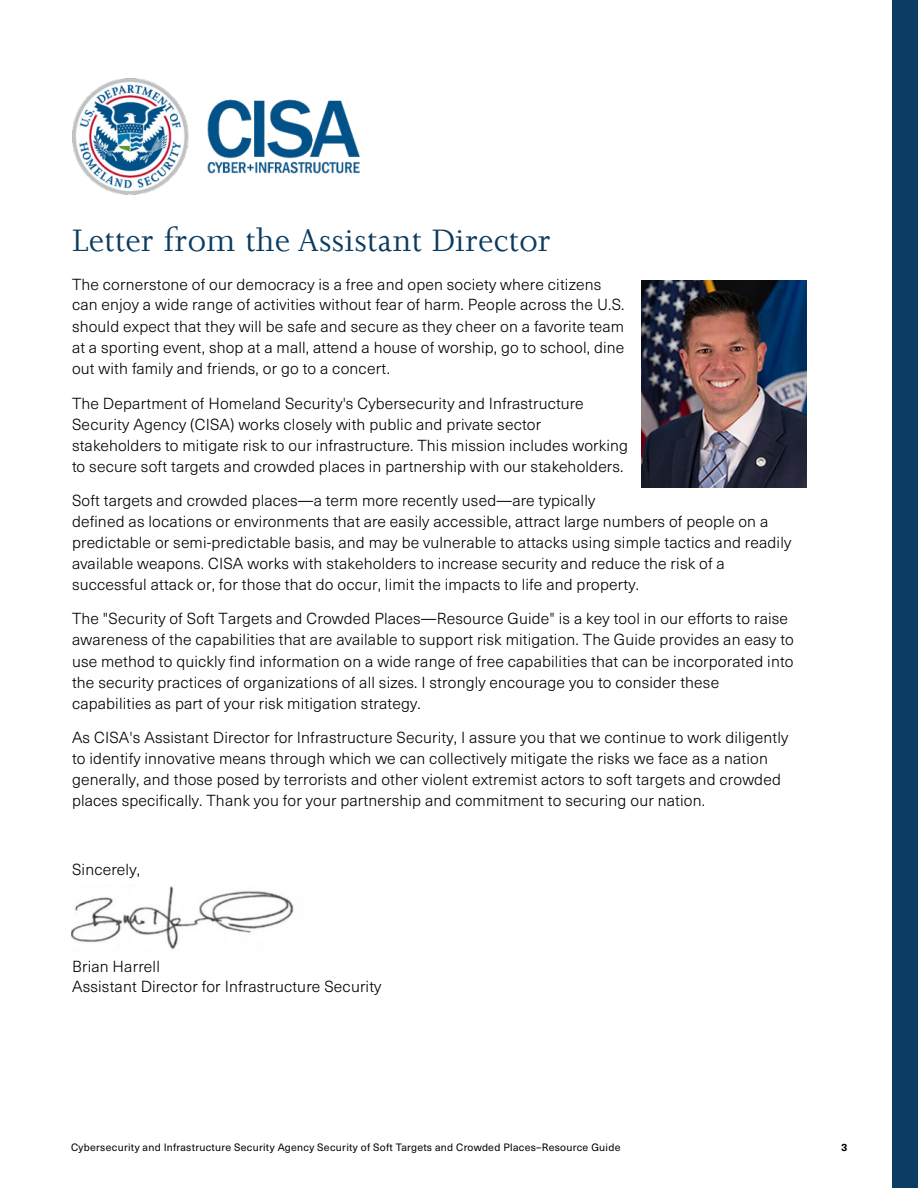
<style>
.page{position:relative;width:918px;height:1188px;background:#fff}
.page>*{position:absolute;margin:0;border:0;box-sizing:border-box;transform-origin:0 0}
.t1{font:36px "Joanna";letter-spacing:.01em;color:#0c3b60}
.t2{font:300 15.75px/21.1px "Neue Haas Unica W1 G";letter-spacing:.01em;color:#000}
.t3{font:10.5px "Neue Haas Unica W1 G";letter-spacing:.025em;color:#000}
.t4{font:700 10.5px "Neue Haas Unica W1 G";color:#000}
</style>
<div class="page">
<div style="left:892px;top:0;width:26px;height:1188px;background:#0b3c61"></div>
<img style="left:72px;top:78px;width:288px;height:117px">
<img style="left:71px;top:886px;width:223px;height:63px">
<img style="left:641px;top:281px;width:166px;height:207px">
<p class="t1" style="left:72px;top:219px;width:480px">Letter from the Assistant Director</p>
<p class="t2" style="left:72px;top:273px;width:554px">The cornerstone of our democracy is a free and open society where citizens can enjoy a wide range of activities without fear of harm. People across the U.S. should expect that they will be safe and secure as they cheer on a favorite team at a sporting event, shop at a mall, attend a house of worship, go to school, dine out with family and friends, or go to a concert.</p>
<p class="t2" style="left:72px;top:392px;width:558px">The Department of Homeland Security's Cybersecurity and Infrastructure Security Agency (CISA) works closely with public and private sector stakeholders to mitigate risk to our infrastructure. This mission includes working to secure soft targets and crowded places in partnership with our stakeholders.</p>
<p class="t2" style="left:72px;top:490px;width:721px">Soft targets and crowded places—a term more recently used—are typically<br>defined as locations or environments that are easily accessible, attract large numbers of people on a predictable or semi-predictable basis, and may be vulnerable to attacks using simple tactics and readily available weapons. CISA works with stakeholders to increase security and reduce the risk of a successful attack or, for those that do occur, limit the impacts to life and property.</p>
<p class="t2" style="left:72px;top:607px;width:724px">The "Security of Soft Targets and Crowded Places—Resource Guide" is a key tool in our efforts to raise awareness of the capabilities that are available to support risk mitigation. The Guide provides an easy to use method to quickly find information on a wide range of free capabilities that can be incorporated into the security practices of organizations of all sizes. I strongly encourage you to consider these capabilities as part of your risk mitigation strategy.</p>
<p class="t2" style="left:72px;top:726px;width:718px">As CISA's Assistant Director for Infrastructure Security, I assure you that we continue to work diligently to identify innovative means through which we can collectively mitigate the risks we face as a nation generally, and those posed by terrorists and other violent extremist actors to soft targets and crowded places specifically. Thank you for your partnership and commitment to securing our nation.</p>
<p class="t2" style="left:72px;top:858px;width:70px">Sincerely,</p>
<p class="t2" style="left:72px;top:955px;width:311px;line-height:20.4px">Brian Harrell<br>Assistant Director for Infrastructure Security</p>
<p class="t3" style="left:71px;top:1140px;width:551px">Cybersecurity and Infrastructure Security Agency Security of Soft Targets and Crowded Places–Resource Guide</p>
<p class="t4" style="left:841px;top:1139px;width:8px">3</p>
</div>
